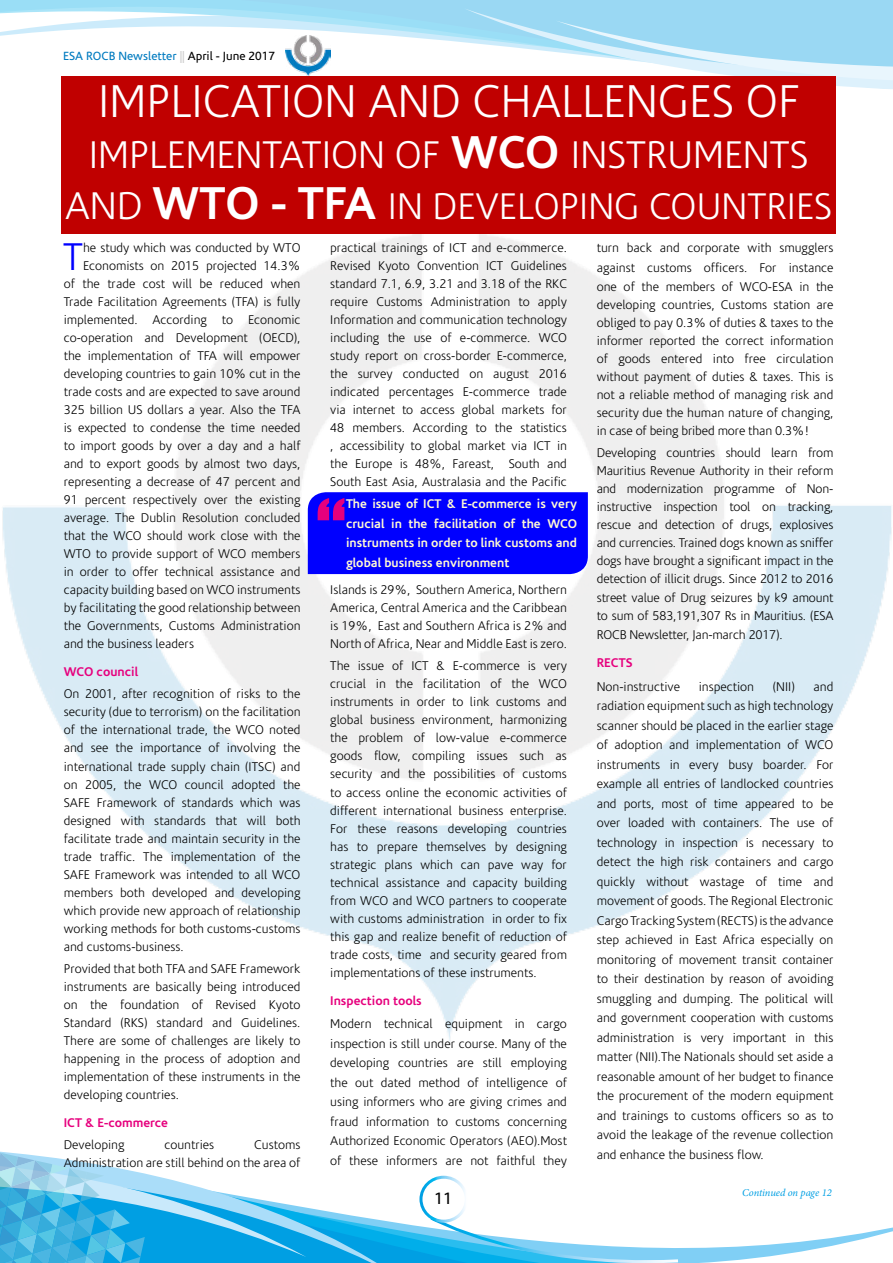
<style>
.page{position:relative;width:893px;height:1263px;background:#fff}
.page>*{position:absolute;margin:0;border:0;box-sizing:border-box;transform-origin:0 0}
.t1{font:86.7px "Impact";color:#e6007d}
.t2{font:300 46.5px "Corisande";color:#fff}
.t3{font:300 39px "Corisande";color:#fff}
.t4{font:300 39px "Corisande";color:#00f}
.t5{font:300 37.5px "Corisande";color:#fff}
.t6{font:16.5px "Corisande";color:#000}
.t7{font:300 12.75px/18px "Corisande";color:#000;text-align:justify}
.t8{font:700 12.75px/19.5px "Corisande";color:#fffad4;text-align:justify}
.t9{font:700 12.75px "Corisande";color:#e6007d}
.t10{font:12px "Corisande";color:#007bc0}
.t11{font:italic 10.5px "Minion Pro";letter-spacing:-.01em;color:#009fe3}
.s1{color:#cecece}
.s2{color:#000}
.s3{font-weight:700;font-size:46.5px}
.s4{font-size:39px}
</style>
<div class="page">
<img style="left:2px;top:234px;width:890px;height:807px">
<svg style="left:398px;top:1175px;width:495px;height:88px"></svg>
<svg style="left:306px;top:1207px;width:92px;height:56px;background:#45bced"></svg>
<svg style="left:428px;top:1215px;width:253px;height:48px"></svg>
<div style="left:419px;top:1176px;width:49px;height:47px;border:3px solid #fff;border-radius:50%"></div>
<svg style="left:0;top:0;width:893px;height:77px"></svg>
<svg style="left:464px;top:8px;width:429px;height:81px"></svg>
<svg style="left:0;top:1151px;width:306px;height:112px"></svg>
<div style="left:308px;top:492px;width:280px;height:82px;background:#00f"></div>
<div style="left:61px;top:77px;width:775px;height:157px;background:#c00000"></div>
<p class="t10" style="left:63px;top:49px;width:213px">ESA ROCB Newsletter <span class="s1">||</span> <span class="s2">April - June 2017</span></p>
<h2 class="t2" style="left:98px;top:77px;width:702px">IMPLICATION AND CHALLENGES OF</h2>
<h3 class="t3" style="left:89px;top:134px;width:721px">IMPLEMENTATION OF <span class="s3">WCO</span> INSTRUMENTS</h3>
<h3 class="t5" style="left:65px;top:186px;width:769px"><span class="s4">AND</span> <span class="s3">WTO - TFA</span> IN DEVELOPING COUNTRIES</h3>
<p class="t7" style="left:330px;top:239px;width:238px">practical trainings of ICT and e-commerce.<br>Revised Kyoto Convention ICT Guidelines standard 7.1, 6.9, 3.21 and 3.18 of the RKC require Customs Administration to apply Information and communication technology including the use of e-commerce. WCO study report on cross-border E-commerce, the survey conducted on august 2016 indicated percentages E-commerce trade via internet to access global markets for 48 members. According to the statistics , accessibility to global market via ICT in the Europe is 48%, Fareast, South and South East Asia, Australasia and the Pacific</p>
<h3 class="t4" style="left:63px;top:236px;width:21px">T</h3>
<p class="t7" style="left:83px;top:239px;width:219px">he study which was conducted by WTO</p>
<p class="t7" style="left:597px;top:238px;width:238px;line-height:19.5px">turn back and corporate with smugglers against customs officers. For instance one of the members of WCO-ESA in the</p>
<p class="t7" style="left:597px;top:296px;width:238px">developing countries, Customs station are obliged to pay 0.3% of duties &amp; taxes to the informer reported the correct information of goods entered into free circulation without payment of duties &amp; taxes. This is not a reliable method of managing risk and security due the human nature of changing, in case of being bribed more than 0.3%!</p>
<p class="t7" style="left:597px;top:444px;width:238px">Developing countries should learn from Mauritius Revenue Authority in their reform and modernization programme of Non&shy;instructive inspection tool on tracking, rescue and detection of drugs, explosives and currencies. Trained dogs known as sniffer dogs have brought a significant impact in the detection of illicit drugs. Since 2012 to 2016 street value of Drug seizures by k9 amount to sum of 583,191,307 Rs in Mauritius. (ESA</p>
<p class="t7" style="left:597px;top:626px;width:187px">ROCB Newsletter, Jan-march 2017).</p>
<p class="t9" style="left:597px;top:655px;width:37px">RECTS</p>
<p class="t7" style="left:597px;top:678px;width:85px">Non-instructive</p>
<p class="t7" style="left:699px;top:678px;width:57px">inspection</p>
<p class="t7" style="left:773px;top:678px;width:23px">(NII)</p>
<p class="t7" style="left:83px;top:257px;width:219px">Economists on 2015 projected 14.3%</p>
<p class="t7" style="left:64px;top:275px;width:238px">of the trade cost will be reduced when</p>
<p class="t7" style="left:64px;top:293px;width:238px">Trade Facilitation Agreements (TFA) is fully</p>
<p class="t7" style="left:64px;top:311px;width:238px">implemented. According to Economic</p>
<p class="t7" style="left:64px;top:329px;width:238px">co-operation and Development (OECD),</p>
<p class="t7" style="left:64px;top:347px;width:238px">the implementation of TFA will empower</p>
<p class="t7" style="left:64px;top:365px;width:238px">developing countries to gain 10% cut in the</p>
<p class="t7" style="left:64px;top:383px;width:238px">trade costs and are expected to save around</p>
<p class="t7" style="left:64px;top:401px;width:238px">325 billion US dollars a year. Also the TFA</p>
<p class="t7" style="left:64px;top:419px;width:238px">is expected to condense the time needed</p>
<p class="t7" style="left:64px;top:437px;width:238px">to import goods by over a day and a half</p>
<p class="t7" style="left:64px;top:455px;width:238px">and to export goods by almost two days,</p>
<p class="t7" style="left:64px;top:473px;width:238px">representing a decrease of 47 percent and</p>
<p class="t7" style="left:64px;top:491px;width:238px">91 percent respectively over the existing</p>
<p class="t7" style="left:64px;top:509px;width:238px">average. The Dublin Resolution concluded</p>
<p class="t7" style="left:64px;top:527px;width:238px">that the WCO should work close with the</p>
<p class="t7" style="left:64px;top:545px;width:238px">WTO to provide support of WCO members</p>
<p class="t7" style="left:64px;top:563px;width:238px">in order to offer technical assistance and</p>
<p class="t7" style="left:64px;top:581px;width:238px">capacity building based on WCO instruments</p>
<p class="t7" style="left:64px;top:599px;width:238px">by facilitating the good relationship between</p>
<p class="t7" style="left:64px;top:617px;width:238px">the Governments, Customs Administration</p>
<p class="t7" style="left:64px;top:635px;width:132px">and the business leaders</p>
<p class="t9" style="left:64px;top:664px;width:76px">WCO council</p>
<p class="t7" style="left:64px;top:685px;width:238px">On 2001, after recognition of risks to the security (due to terrorism) on the facilitation of the international trade, the WCO noted and see the importance of involving the international trade supply chain (ITSC) and on 2005, the WCO council adopted the SAFE Framework of standards which was designed with standards that will both facilitate trade and maintain security in the trade traffic. The implementation of the SAFE Framework was intended to all WCO members both developed and developing which provide new approach of relationship working methods for both customs-customs and customs-business.</p>
<p class="t7" style="left:64px;top:960px;width:238px">Provided that both TFA and SAFE Framework instruments are basically being introduced on the foundation of Revised Kyoto Standard (RKS) standard and Guidelines.<br>There are some of challenges are likely to happening in the process of adoption and implementation of these instruments in the developing countries.</p>
<p class="t9" style="left:64px;top:1115px;width:106px">ICT &amp; E-commerce</p>
<p class="t7" style="left:64px;top:1136px;width:62px">Developing</p>
<p class="t7" style="left:164px;top:1136px;width:51px">countries</p>
<h1 class="t1" style="left:316px;top:465px;width:31px">“</h1>
<p class="t8" style="left:346px;top:494px;width:233px">The issue of ICT &amp; E-commerce is very crucial in the facilitation of the WCO instruments in order to link customs and global business environment</p>
<p class="t7" style="left:330px;top:581px;width:238px">Islands is 29%, Southern America, Northern America, Central America and the Caribbean is 19%, East and Southern Africa is 2% and North of Africa, Near and Middle East is zero.</p>
<p class="t7" style="left:330px;top:657px;width:238px">The issue of ICT &amp; E-commerce is very crucial in the facilitation of the WCO instruments in order to link customs and global business environment, harmonizing the problem of low-value e-commerce goods flow, compiling issues such as security and the possibilities of customs to access online the economic activities of different international business enterprise.<br>For these reasons developing countries has to prepare themselves by designing strategic plans which can pave way for technical assistance and capacity building from WCO and WCO partners to cooperate with customs administration in order to fix this gap and realize benefit of reduction of trade costs, time and security geared from implementations of these instruments.</p>
<p class="t9" style="left:330px;top:993px;width:93px">Inspection tools</p>
<p class="t7" style="left:330px;top:1015px;width:238px;line-height:19.5px">Modern technical equipment in cargo inspection is still under course. Many of the developing countries are still employing the out dated method of intelligence of using informers who are giving crimes and fraud information to customs concerning Authorized Economic Operators (AEO).Most of these informers are not faithful they</p>
<p class="t7" style="left:597px;top:677px;width:238px;line-height:19.5px;text-indent:217px">and radiation equipment such as high technology scanner should be placed in the earlier stage of adoption and implementation of WCO instruments in every busy boarder. For example all entries of landlocked countries and ports, most of time appeared to be over loaded with containers. The use of technology in inspection is necessary to detect the high risk containers and cargo quickly without wastage of time and movement of goods. The Regional Electronic Cargo Tracking System (RECTS) is the advance step achieved in East Africa especially on monitoring of movement transit container to their destination by reason of avoiding smuggling and dumping. The political will and government cooperation with customs administration is very important in this matter (NII).The Nationals should set aside a reasonable amount of her budget to finance the procurement of the modern equipment and trainings to customs officers so as to avoid the leakage of the revenue collection and enhance the business flow.</p>
<p class="t7" style="left:64px;top:1136px;width:238px;text-align:right">Customs<br>Administration are still behind on the area of</p>
<p class="t6" style="left:434px;top:1189px;width:20px">11</p>
<p class="t11" style="left:742px;top:1186px;width:91px">Continued on page 12</p>
</div>
